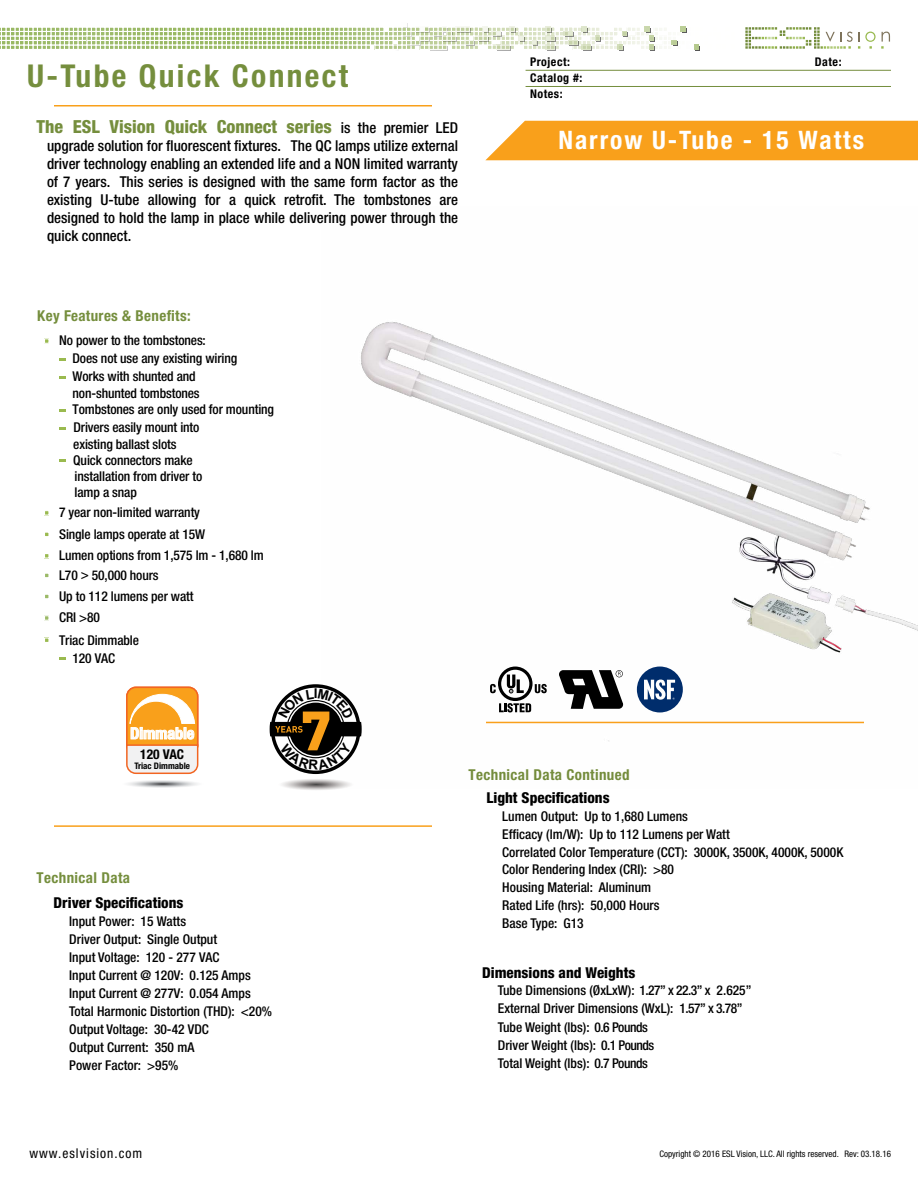
<style>
.page{position:relative;width:918px;height:1188px;background:#fff}
.page>*{position:absolute;margin:0;border:0;box-sizing:border-box;transform-origin:0 0}
.t1{font:700 condensed 31.5px "Helvetica Neue LT Pro";letter-spacing:.075em;color:#758e3d}
.t2{font:700 condensed 25.5px "Helvetica Neue LT Pro";letter-spacing:.075em;color:#fff}
.t3{font:800 condensed 18px "Helvetica Neue LT Pro";color:#758e3d}
.t4{font:700 condensed 16.05px "Helvetica Neue LT Pro";color:#fff}
.t5{font:500 condensed 15px/18px "Helvetica Neue LT Pro";color:#000;text-align:justify}
.t6{font:800 condensed 15px "Helvetica Neue LT Pro";color:#000}
.t7{font:700 condensed 15px "Helvetica Neue LT Pro";letter-spacing:.025em;color:#758e3d}
.t8{font:500 condensed 13.5px/18px "Helvetica Neue LT Pro";color:#000}
.t9{font:condensed 13.5px "Helvetica Neue LT Pro";letter-spacing:.075em;color:#000}
.t10{font:700 condensed 13.5px "Helvetica Neue LT Pro";color:#000}
.t11{font:700 13.5px "Arial";color:#000}
.t12{font:700 condensed 12px "Helvetica Neue LT Pro";letter-spacing:.04em;color:#000}
.t13{font:condensed 9px "Helvetica Neue LT Pro";color:#000}
.t14{font:700 condensed 9px "Helvetica Neue LT Pro";color:#000}
.s1{font-weight:500;font-size:15px;color:#000}
.s2{font-weight:700;color:#bfbfbf}
</style>
<div class="page">
<svg style="left:0;top:23px;width:700px;height:28px"></svg>
<svg style="left:745px;top:27px;width:145px;height:22px"></svg>
<div style="left:127px;top:687px;width:71px;height:67px;background:#f9a01b;border-radius:9px"></div>
<div style="left:126px;top:687px;width:72px;height:68px;border:2px solid #f26522;border-radius:9px"></div>
<svg style="left:126px;top:694px;width:73px;height:94px"></svg>
<svg style="left:44px;top:637px;width:5px;height:5px"></svg>
<svg style="left:44px;top:615px;width:5px;height:6px"></svg>
<svg style="left:45px;top:573px;width:4px;height:5px"></svg>
<svg style="left:45px;top:594px;width:4px;height:5px"></svg>
<svg style="left:45px;top:532px;width:4px;height:5px"></svg>
<svg style="left:44px;top:338px;width:5px;height:6px"></svg>
<svg style="left:44px;top:510px;width:5px;height:6px"></svg>
<svg style="left:44px;top:554px;width:5px;height:5px"></svg>
<hr style="left:54px;top:105px;width:378px;height:1px;background:#f9a01b">
<hr style="left:54px;top:825px;width:378px;height:2px;background:#f9a01b">
<img style="left:361px;top:322px;width:557px;height:419px">
<hr style="left:486px;top:722px;width:378px;height:1px;background:#f9a01b">
<div style="left:485px;top:121px;width:433px;height:39px;background:#f9a01b"></div>
<hr style="left:526px;top:86px;width:365px;height:1px;background:#758e3d">
<hr style="left:526px;top:70px;width:365px;height:1px;background:#758e3d">
<svg style="left:269px;top:684px;width:94px;height:106px"></svg>
<h1 class="t1" style="left:27px;top:57px;width:323px">U-Tube Quick Connect</h1>
<h3 class="t3" style="left:37px;top:115px;width:423px">The ESL Vision Quick Connect series <span class="s1">is the premier LED</span></h3>
<p class="t5" style="left:47px;top:136px;width:413px">upgrade solution for fluorescent fixtures. The QC lamps utilize external driver technology enabling an extended life and a NON limited warranty of 7 years. This series is designed with the same form factor as the existing U-tube allowing for a quick retrofit. The tombstones are designed to hold the lamp in place while delivering power through the quick connect.</p>
<p class="t12" style="left:530px;top:54px;width:41px">Project:</p>
<p class="t12" style="left:815px;top:54px;width:28px">Date:</p>
<p class="t12" style="left:530px;top:71px;width:54px">Catalog #:</p>
<p class="t12" style="left:530px;top:87px;width:34px">Notes:</p>
<h2 class="t2" style="left:559px;top:125px;width:307px">Narrow U-Tube - 15 Watts</h2>
<p class="t7" style="left:37px;top:306px;width:155px">Key Features &amp; Benefits:</p>
<p class="t8" style="left:59px;top:331px;width:148px">No power to the tombstones:</p>
<p class="t8" style="left:59px;top:349px;width:180px"><span class="s2">–</span> Does not use any existing wiring</p>
<p class="t8" style="left:59px;top:368px;width:142px;line-height:16.2px;text-align:right"><span class="s2">–</span> Works with shunted and non-shunted tombstones</p>
<p class="t8" style="left:59px;top:400px;width:216px"><span class="s2">–</span> Tombstones are only used for mounting</p>
<p class="t8" style="left:73px;top:419px;width:128px;line-height:16.2px;text-indent:-14px"><span class="s2">–</span> Drivers easily mount into existing ballast slots</p>
<p class="t8" style="left:75px;top:452px;width:129px;line-height:16.2px;text-indent:-16px"><span class="s2">–</span> Quick connectors make installation from driver to lamp a snap</p>
<p class="t8" style="left:59px;top:503px;width:142px">7 year non-limited warranty</p>
<p class="t8" style="left:59px;top:525px;width:147px">Single lamps operate at 15W</p>
<p class="t8" style="left:59px;top:546px;width:206px">Lumen options from 1,575 lm - 1,680 lm</p>
<p class="t8" style="left:59px;top:566px;width:101px">L70 &gt; 50,000 hours</p>
<p class="t8" style="left:59px;top:587px;width:136px">Up to 112 lumens per watt</p>
<p class="t8" style="left:59px;top:608px;width:42px">CRI &gt;80</p>
<p class="t8" style="left:59px;top:631px;width:81px">Triac Dimmable</p>
<p class="t8" style="left:59px;top:649px;width:57px"><span class="s2">–</span> 120 VAC</p>
<p class="t4" style="left:130px;top:724px;width:66px">Dimmable</p>
<p class="t10" style="left:140px;top:746px;width:45px">120 VAC</p>
<p class="t14" style="left:134px;top:760px;width:57px">Triac Dimmable</p>
<p class="t7" style="left:37px;top:868px;width:95px">Technical Data</p>
<p class="t6" style="left:54px;top:894px;width:131px">Driver Specifications</p>
<p class="t8" style="left:69px;top:912px;width:204px">Input Power: 15 Watts<br>Driver Output: Single Output<br>Input Voltage: 120 - 277 VAC<br>Input Current @ 120V: 0.125 Amps<br>Input Current @ 277V: 0.054 Amps<br>Total Harmonic Distortion (THD): &lt;20%<br>Output Voltage: 30-42 VDC<br>Output Current: 350 mA<br>Power Factor: &gt;95%</p>
<p class="t11" style="left:314px;top:686px;width:5px">I</p>
<p class="t7" style="left:469px;top:765px;width:162px">Technical Data Continued</p>
<p class="t6" style="left:487px;top:789px;width:125px">Light Specifications</p>
<p class="t8" style="left:502px;top:807px;width:343px">Lumen Output: Up to 1,680 Lumens<br>Efficacy (lm/W): Up to 112 Lumens per Watt<br>Correlated Color Temperature (CCT): 3000K, 3500K, 4000K, 5000K Color Rendering Index (CRI): &gt;80<br>Housing Material: Aluminum<br>Rated Life (hrs): 50,000 Hours<br>Base Type: G13</p>
<p class="t6" style="left:482px;top:963px;width:155px">Dimensions and Weights</p>
<p class="t8" style="left:498px;top:981px;width:255px">Tube Dimensions (ØxLxW): 1.27” x 22.3” x 2.625” External Driver Dimensions (WxL): 1.57” x 3.78” Tube Weight (lbs): 0.6 Pounds<br>Driver Weight (lbs): 0.1 Pounds<br>Total Weight (lbs): 0.7 Pounds</p>
<p class="t9" style="left:29px;top:1146px;width:114px">www.eslvision.com</p>
<p class="t13" style="left:659px;top:1149px;width:233px">Copyright © 2016 ESL Vision, LLC. All rights reserved. Rev: 03.18.16</p>
</div>
